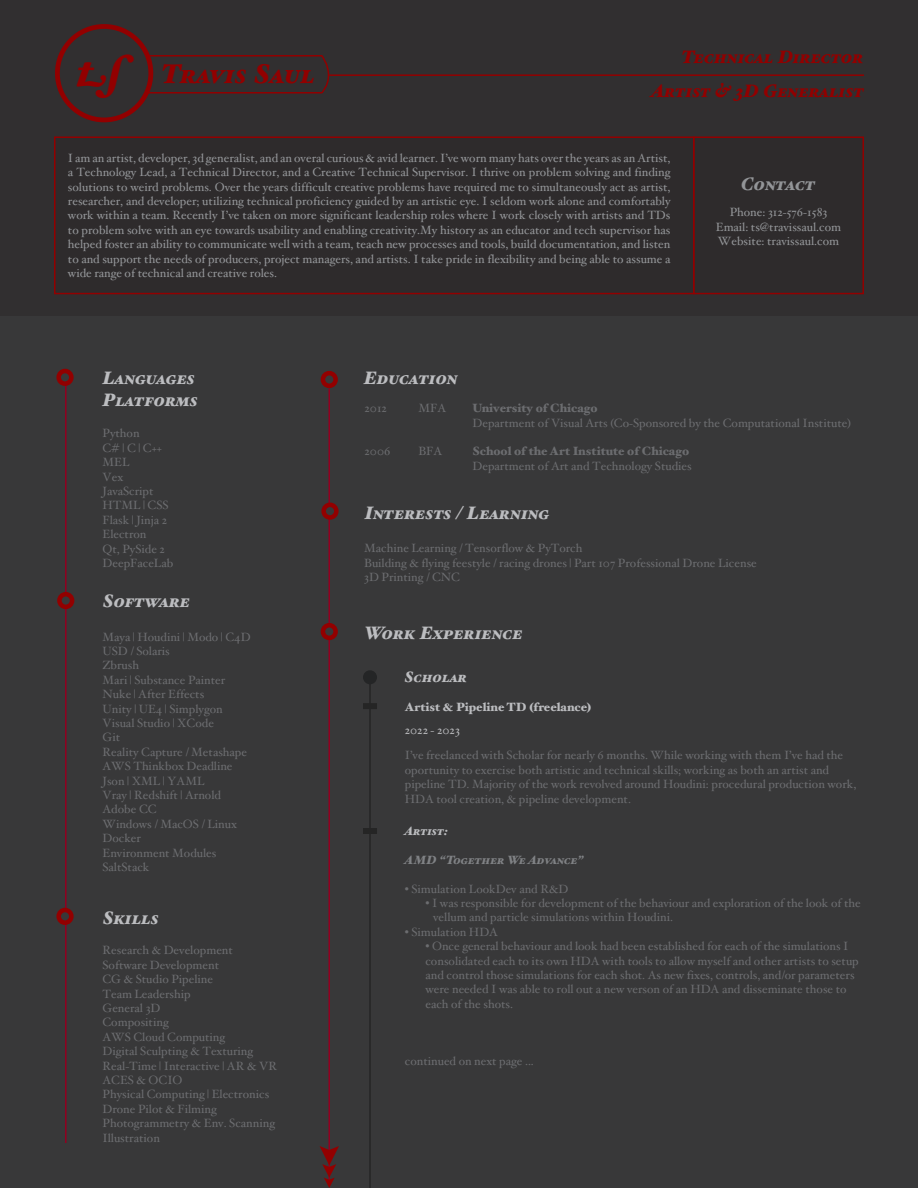
<style>
.page{position:relative;width:918px;height:1188px;background:#312f30}
.page>*{position:absolute;margin:0;border:0;box-sizing:border-box;transform-origin:0 0}
.t1{font:43.05px "Hoefler Text Black Italic Alt";color:#920000}
.t2{font:27px "Hoefler Text Black Italic SC";letter-spacing:-.005em;color:#920000}
.t3{font:18px "Hoefler Text Black Italic SC";color:#bcbdc0}
.t4{font:18px "Hoefler Text Black Italic SC";color:#920000}
.t5{font:18px "Hoefler Text Black Italic SC";letter-spacing:-.015em;color:#939598}
.t6{font:15px "Hoefler Text Black Italic SC";color:#bcbdc0}
.t7{font:12px/14.4px "Hoefler Text";color:#6c6d70}
.t8{font:12px/14.4px "Hoefler Text";color:#939598;text-align:justify}
.t9{font:900 12px "Hoefler Text";color:#6c6d70}
.t10{font:900 12px "Hoefler Text";color:#bcbdc0}
.t11{font:12px "Hoefler Text Black Italic SC";color:#808285}
.t12{font:12px "Hoefler Text";color:#bcbdc0}
.t13{font:12px "Hoefler Text Black Italic SC";color:#bcbdc0}
</style>
<div class="page">
<div style="left:0;top:317px;width:918px;height:871px;background:#383839"></div>
<div style="left:693px;top:136px;width:171px;height:158px;background:#2e2b2c;border:2px solid #920000"></div>
<hr style="left:65px;top:379px;width:2px;height:764px;background:#920020">
<hr style="left:328px;top:388px;width:2px;height:795px;background:#920020">
<hr style="left:369px;top:677px;width:2px;height:511px;background:#252525">
<div style="left:55px;top:24px;width:98px;height:98px;border:5px solid #920000;border-radius:50%"></div>
<hr style="left:328px;top:74px;width:536px;height:2px;background:#920000">
<div style="left:54px;top:136px;width:640px;height:158px;background:#2e2b2c;border:2px solid #920000"></div>
<svg style="left:146px;top:54px;width:184px;height:40px"></svg>
<svg style="left:59px;top:371px;width:12px;height:13px"></svg>
<div style="left:56px;top:369px;width:18px;height:17px;border:4px solid #920000;border-radius:50%"></div>
<div style="left:321px;top:371px;width:17px;height:17px;border:4px solid #920000;border-radius:50%"></div>
<svg style="left:324px;top:505px;width:12px;height:12px"></svg>
<div style="left:321px;top:503px;width:18px;height:17px;border:4px solid #920000;border-radius:50%"></div>
<div style="left:323px;top:625px;width:13px;height:13px;background:#383839;border-radius:50%"></div>
<div style="left:321px;top:623px;width:17px;height:17px;border:4px solid #920000;border-radius:50%"></div>
<svg style="left:59px;top:594px;width:13px;height:13px"></svg>
<div style="left:57px;top:592px;width:17px;height:17px;border:4px solid #920000;border-radius:50%"></div>
<svg style="left:59px;top:910px;width:12px;height:13px"></svg>
<div style="left:56px;top:908px;width:18px;height:17px;border:4px solid #920000;border-radius:50%"></div>
<div style="left:363px;top:670px;width:14px;height:14px;background:#242526;border-radius:50%"></div>
<div style="left:363px;top:703px;width:14px;height:6px;background:#252525"></div>
<div style="left:363px;top:828px;width:14px;height:6px;background:#252525"></div>
<svg style="left:320px;top:1146px;width:19px;height:42px"></svg>
<p class="t1" style="left:78px;top:52px;width:71px">ts</p>
<p class="t2" style="left:162px;top:56px;width:155px">Travis Saul</p>
<p class="t4" style="left:682px;top:45px;width:183px">Technical Director</p>
<p class="t4" style="left:652px;top:79px;width:214px">Artist &amp; 3D Generalist</p>
<p class="t8" style="left:68px;top:151px;width:604px">I am an artist, developer, 3d generalist, and an overal curious &amp; avid learner. I’ve worn many hats over the years as an Artist, a Technology Lead, a Technical Director, and a Creative Technical Supervisor. I thrive on problem solving and finding solutions to weird problems. Over the years difficult creative problems have required me to simultaneously act as artist, researcher, and developer; utilizing technical proficiency guided by an artistic eye. I seldom work alone and comfortably work within a team. Recently I’ve taken on more significant leadership roles where I work closely with artists and TDs to problem solve with an eye towards usability and enabling creativity.My history as an educator and tech supervisor has helped foster an ability to communicate well with a team, teach new processes and tools, build documentation, and listen to and support the needs of producers, project managers, and artists. I take pride in flexibility and being able to assume a wide range of technical and creative roles.</p>
<p class="t5" style="left:742px;top:172px;width:76px">Contact</p>
<p class="t8" style="left:730px;top:205px;width:99px">Phone: 312-576-1583</p>
<p class="t8" style="left:716px;top:220px;width:127px">Email: ts@travissaul.com</p>
<p class="t8" style="left:718px;top:234px;width:123px">Website: travissaul.com</p>
<p class="t3" style="left:103px;top:366px;width:94px">Languages</p>
<p class="t3" style="left:103px;top:388px;width:97px">Platforms</p>
<p class="t7" style="left:103px;top:427px;width:39px">Python</p>
<p class="t7" style="left:103px;top:441px;width:61px">C# | C | C++</p>
<p class="t7" style="left:103px;top:455px;width:28px">MEL</p>
<p class="t7" style="left:103px;top:470px;width:22px">Vex</p>
<p class="t7" style="left:103px;top:484px;width:53px">JavaScript</p>
<p class="t7" style="left:103px;top:499px;width:68px">HTML | CSS</p>
<p class="t7" style="left:103px;top:513px;width:66px">Flask | Jinja 2</p>
<p class="t7" style="left:103px;top:527px;width:45px">Electron</p>
<p class="t7" style="left:103px;top:542px;width:64px">Qt, PySide 2</p>
<p class="t7" style="left:103px;top:556px;width:72px">DeepFaceLab</p>
<p class="t3" style="left:103px;top:589px;width:89px">Software</p>
<p class="t7" style="left:103px;top:630px;width:150px">Maya | Houdini | Modo | C4D</p>
<p class="t7" style="left:103px;top:644px;width:69px">USD / Solaris</p>
<p class="t7" style="left:103px;top:659px;width:38px">Zbrush</p>
<p class="t7" style="left:103px;top:673px;width:124px">Mari | Substance Painter</p>
<p class="t7" style="left:103px;top:687px;width:103px">Nuke | After Effects</p>
<p class="t7" style="left:103px;top:702px;width:122px">Unity | UE4 | Simplygon</p>
<p class="t7" style="left:103px;top:716px;width:113px">Visual Studio | XCode</p>
<p class="t7" style="left:103px;top:731px;width:19px">Git</p>
<p class="t7" style="left:103px;top:745px;width:146px">Reality Capture / Metashape</p>
<p class="t7" style="left:103px;top:759px;width:132px">AWS Thinkbox Deadline</p>
<p class="t7" style="left:103px;top:774px;width:104px">Json | XML | YAML</p>
<p class="t7" style="left:103px;top:788px;width:120px">Vray | Redshift | Arnold</p>
<p class="t7" style="left:103px;top:803px;width:56px">Adobe CC</p>
<p class="t7" style="left:103px;top:817px;width:136px">Windows / MacOS / Linux</p>
<p class="t7" style="left:103px;top:831px;width:40px">Docker</p>
<p class="t7" style="left:103px;top:846px;width:115px">Environment Modules</p>
<p class="t7" style="left:103px;top:860px;width:48px">SaltStack</p>
<p class="t3" style="left:103px;top:905px;width:58px">Skills</p>
<p class="t7" style="left:103px;top:944px;width:132px">Research &amp; Development</p>
<p class="t7" style="left:103px;top:958px;width:118px">Software Development</p>
<p class="t7" style="left:103px;top:972px;width:112px">CG &amp; Studio Pipeline</p>
<p class="t7" style="left:103px;top:987px;width:90px">Team Leadership</p>
<p class="t7" style="left:103px;top:1001px;width:59px">General 3D</p>
<p class="t7" style="left:103px;top:1016px;width:68px">Compositing</p>
<p class="t7" style="left:103px;top:1030px;width:124px">AWS Cloud Computing</p>
<p class="t7" style="left:103px;top:1044px;width:152px">Digital Sculpting &amp; Texturing</p>
<p class="t7" style="left:103px;top:1059px;width:176px">Real-Time | Interactive | AR &amp; VR</p>
<p class="t7" style="left:103px;top:1073px;width:82px">ACES &amp; OCIO</p>
<p class="t7" style="left:103px;top:1088px;width:168px">Physical Computing | Electronics</p>
<p class="t7" style="left:103px;top:1102px;width:116px">Drone Pilot &amp; Filming</p>
<p class="t7" style="left:103px;top:1116px;width:174px">Photogrammetry &amp; Env. Scanning</p>
<p class="t7" style="left:103px;top:1131px;width:59px">Illustration</p>
<p class="t3" style="left:364px;top:365px;width:95px">Education</p>
<p class="t7" style="left:364px;top:401px;width:24px">2012</p>
<p class="t7" style="left:418px;top:401px;width:29px">MFA</p>
<p class="t9" style="left:472px;top:400px;width:127px">University of Chicago</p>
<p class="t7" style="left:472px;top:416px;width:380px">Department of Visual Arts (Co-Sponsored by the Computational Institute)</p>
<p class="t7" style="left:364px;top:445px;width:27px">2006</p>
<p class="t7" style="left:418px;top:445px;width:25px">BFA</p>
<p class="t9" style="left:472px;top:443px;width:218px">School of the Art Institute of Chicago</p>
<p class="t7" style="left:472px;top:459px;width:221px">Department of Art and Technology Studies</p>
<p class="t3" style="left:365px;top:501px;width:187px">Interests / Learning</p>
<p class="t7" style="left:364px;top:541px;width:220px">Machine Learning / Tensorflow &amp; PyTorch</p>
<p class="t7" style="left:364px;top:556px;width:394px">Building &amp; flying feestyle / racing drones | Part 107 Professional Drone License</p>
<p class="t7" style="left:364px;top:570px;width:97px">3D Printing / CNC</p>
<p class="t3" style="left:364px;top:621px;width:160px">Work Experience</p>
<p class="t6" style="left:405px;top:667px;width:64px">Scholar</p>
<p class="t10" style="left:405px;top:699px;width:188px">Artist &amp; Pipeline TD (freelance)</p>
<p class="t12" style="left:405px;top:723px;width:57px">2022 - 2023</p>
<p class="t7" style="left:405px;top:749px;width:453px">I’ve freelanced with Scholar for nearly 6 months. While working with them I’ve had the oportunity to exercise both artistic and technical skills; working as both an artist and pipeline TD. Majority of the work revolved around Houdini: procedural production work, HDA tool creation, &amp; pipeline development.</p>
<p class="t13" style="left:405px;top:823px;width:45px">Artist:</p>
<p class="t11" style="left:405px;top:852px;width:181px">AMD “Together We Advance”</p>
<p class="t7" style="left:405px;top:882px;width:165px">• Simulation LookDev and R&amp;D</p>
<p class="t7" style="left:425px;top:896px;width:437px">• I was responsible for development of the behaviour and exploration of the look of the</p>
<p class="t7" style="left:433px;top:911px;width:241px">vellum and particle simulations within Houdini.</p>
<p class="t7" style="left:405px;top:925px;width:95px">• Simulation HDA</p>
<p class="t7" style="left:425px;top:939px;width:425px">• Once general behaviour and look had been established for each of the simulations I</p>
<p class="t7" style="left:425px;top:954px;width:435px">consolidated each to its own HDA with tools to allow myself and other artists to setup</p>
<p class="t7" style="left:425px;top:968px;width:431px">and control those simulations for each shot. As new fixes, controls, and/or parameters</p>
<p class="t7" style="left:425px;top:983px;width:423px">were needed I was able to roll out a new verson of an HDA and disseminate those to</p>
<p class="t7" style="left:425px;top:997px;width:89px">each of the shots.</p>
<p class="t7" style="left:405px;top:1055px;width:131px">continued on next page ...</p>
</div>
